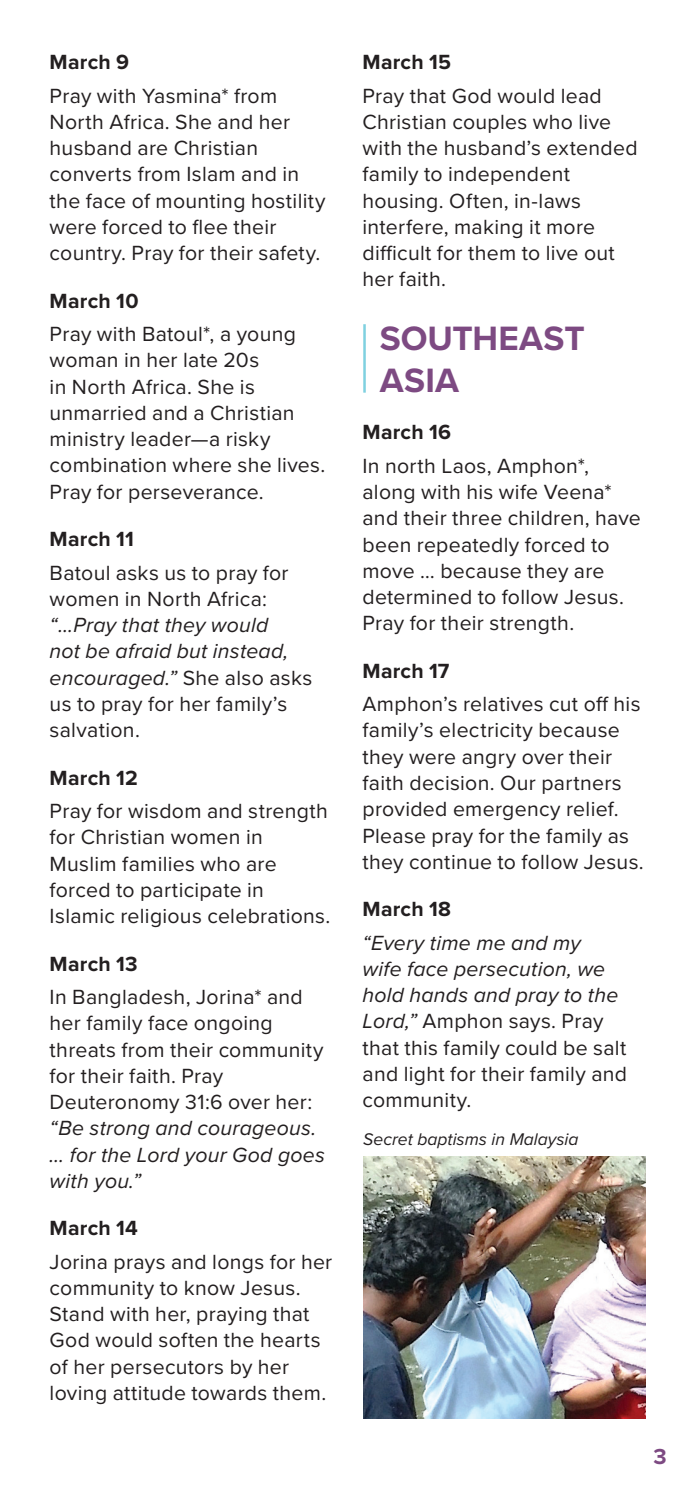
<style>
.page{position:relative;width:695px;height:1489px;background:#fff}
.page>*{position:absolute;margin:0;border:0;box-sizing:border-box;transform-origin:0 0}
.t1{font:700 35px/42px "Proxima Nova";color:#7d4a82}
.t2{font:700 22.5px "Proxima Nova";color:#7d4a82}
.t3{font:21.25px/26.2px "Proxima Nova";letter-spacing:.015em;color:#231f20}
.t4{font:italic 21.25px/26.2px "Proxima Nova";letter-spacing:.01em;color:#231f20}
.t5{font:700 21.25px "Proxima Nova";letter-spacing:.01em;color:#231f20}
.t6{font:italic 17.5px "Proxima Nova";color:#231f20}
.s1{font-style:normal}
.s2{font-style:italic}
</style>
<div class="page">
<img style="left:364px;top:1156px;width:281px;height:262px">
<hr style="left:363px;top:324px;width:3px;height:68px;background:#7fd1e0">
<p class="t5" style="left:50px;top:46px;width:81px">March 9</p>
<p class="t3" style="left:50px;top:82px;width:277px">Pray with Yasmina* from<br>North Africa. She and her husband are Christian converts from Islam and in the face of mounting hostility were forced to flee their country. Pray for their safety.</p>
<p class="t5" style="left:50px;top:285px;width:90px">March 10</p>
<p class="t3" style="left:50px;top:320px;width:277px">Pray with Batoul*, a young woman in her late 20s<br>in North Africa. She is unmarried and a Christian ministry leader—a risky combination where she lives.<br>Pray for perseverance.</p>
<p class="t5" style="left:50px;top:523px;width:86px">March 11</p>
<p class="t3" style="left:50px;top:558px;width:240px">Batoul asks us to pray for women in North Africa:</p>
<p class="t4" style="left:50px;top:611px;width:264px">“…Pray that they would<br>not be afraid but instead, encouraged.” <span class="s1">She also asks us to pray for her family’s salvation.</span></p>
<p class="t5" style="left:50px;top:761px;width:90px">March 12</p>
<p class="t3" style="left:50px;top:796px;width:282px">Pray for wisdom and strength for Christian women in<br>Muslim families who are forced to participate in<br>Islamic religious celebrations.</p>
<p class="t5" style="left:50px;top:947px;width:89px">March 13</p>
<p class="t3" style="left:50px;top:982px;width:275px">In Bangladesh, Jorina* and her family face ongoing threats from their community for their faith. Pray<br>Deuteronomy 31:6 over her:</p>
<p class="t4" style="left:50px;top:1114px;width:277px">“Be strong and courageous. … for the Lord your God goes with you.”</p>
<p class="t5" style="left:50px;top:1212px;width:90px">March 14</p>
<p class="t3" style="left:50px;top:1247px;width:284px">Jorina prays and longs for her community to know Jesus.<br>Stand with her, praying that<br>God would soften the hearts of her persecutors by her loving attitude towards them.</p>
<p class="t5" style="left:362px;top:46px;width:90px">March 15</p>
<p class="t3" style="left:362px;top:81px;width:276px">Pray that God would lead<br>Christian couples who live with the husband’s extended family to independent housing. Often, in-laws interfere, making it more difficult for them to live out her faith.</p>
<h1 class="t1" style="left:380px;top:316px;width:206px">SOUTHEAST<br>ASIA</h1>
<p class="t5" style="left:362px;top:416px;width:90px">March 16</p>
<p class="t3" style="left:362px;top:451px;width:280px">In north Laos, Amphon*, along with his wife Veena* and their three children, have been repeatedly forced to move … because they are determined to follow Jesus.<br>Pray for their strength.</p>
<p class="t5" style="left:362px;top:655px;width:88px">March 17</p>
<p class="t3" style="left:362px;top:690px;width:283px">Amphon’s relatives cut off his family’s electricity because they were angry over their faith decision. Our partners provided emergency relief.<br>Please pray for the family as they continue to follow Jesus.</p>
<p class="t5" style="left:362px;top:893px;width:90px">March 18</p>
<p class="t3" style="left:362px;top:928px;width:266px"><span class="s2">“Every time me and my<br>wife face persecution, we hold hands and pray to the<br>Lord,”</span> Amphon says. Pray that this family could be salt and light for their family and community.</p>
<p class="t6" style="left:363px;top:1125px;width:217px">Secret baptisms in Malaysia</p>
<p class="t2" style="left:653px;top:1439px;width:15px">3</p>
</div>
